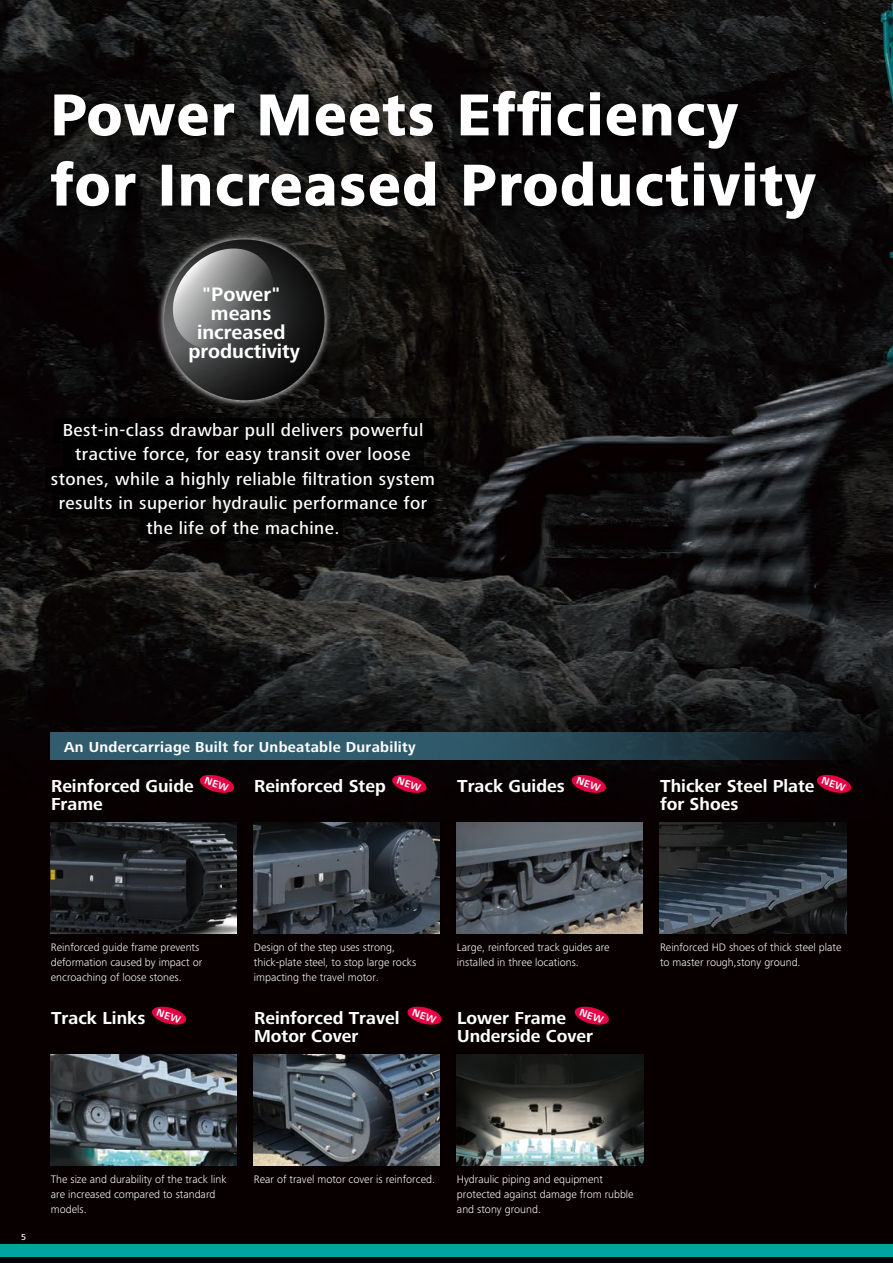
<style>
.page{position:relative;width:893px;height:1263px;background:#fff}
.page>*{position:absolute;margin:0;border:0;box-sizing:border-box;transform-origin:0 0}
.t1{font:700 58.5px/70.2px "Frutiger Next Pro";letter-spacing:.05em;color:#fff}
.t2{font:700 20.25px/19.2px "Frutiger Next Pro";color:#fff;text-align:center}
.t3{font:500 18px/24.5px "Frutiger Next Pro";letter-spacing:.025em;color:#fff;text-align:center}
.t4{font:700 18px/18.5px "Frutiger Next Pro";color:#fff}
.t5{font:700 15px "Frutiger Next Pro";letter-spacing:.02em;color:#fff}
.t6{font:300 11.25px/15px "Frutiger Next Pro";color:#fff}
.t7{font:500 9px "Frutiger Next Pro";color:#fff}
</style>
<div class="page">
<img style="left:0;top:0;width:893px;height:1244px">
<img style="left:40px;top:74px;width:799px;height:166px">
<svg style="left:53px;top:94px;width:182px;height:43px;background:#3f3e3d"></svg>
<svg style="left:259px;top:90px;width:50px;height:46px;background:#4b4c4d"></svg>
<svg style="left:315px;top:94px;width:119px;height:43px;background:#4d4c4a"></svg>
<svg style="left:460px;top:90px;width:279px;height:60px;background:#2f2e2e"></svg>
<svg style="left:50px;top:160px;width:86px;height:47px;background:#393939"></svg>
<div style="left:162px;top:165px;width:10px;height:41px;border:2px solid #fff"></div>
<svg style="left:180px;top:161px;width:256px;height:46px;background:#3a3938"></svg>
<svg style="left:463px;top:161px;width:131px;height:46px;background:#363535"></svg>
<svg style="left:600px;top:162px;width:217px;height:58px;background:#2e2d2e"></svg>
<svg style="left:51px;top:733px;width:795px;height:26px;background:#284a59"></svg>
<img style="left:457px;top:1054px;width:186px;height:111px">
<img style="left:51px;top:1054px;width:186px;height:111px">
<img style="left:254px;top:1054px;width:186px;height:111px">
<img style="left:457px;top:823px;width:186px;height:110px">
<img style="left:51px;top:823px;width:186px;height:110px">
<img style="left:254px;top:823px;width:186px;height:110px">
<img style="left:660px;top:823px;width:186px;height:110px">
<img style="left:110px;top:185px;width:269px;height:233px">
<svg style="left:156px;top:239px;width:176px;height:169px;background:#3c3c3c"></svg>
<div style="left:53px;top:418px;width:380px;height:25px;background:#000"></div>
<div style="left:64px;top:443px;width:360px;height:24px;background:#000"></div>
<div style="left:46px;top:467px;width:392px;height:25px;background:#000"></div>
<div style="left:53px;top:492px;width:381px;height:24px;background:#000"></div>
<div style="left:140px;top:516px;width:202px;height:25px;background:#000"></div>
<svg style="left:0;top:1256px;width:893px;height:7px;background:#001716"></svg>
<div style="left:0;top:1244px;width:893px;height:12px;background:#00a5a0"></div>
<svg style="left:198px;top:774px;width:37px;height:20px"></svg>
<svg style="left:391px;top:774px;width:37px;height:20px"></svg>
<svg style="left:570px;top:774px;width:37px;height:20px"></svg>
<svg style="left:815px;top:774px;width:37px;height:20px"></svg>
<svg style="left:151px;top:1005px;width:37px;height:21px"></svg>
<svg style="left:406px;top:1005px;width:37px;height:21px"></svg>
<svg style="left:573px;top:1005px;width:37px;height:21px"></svg>
<h1 class="t1" style="left:51px;top:80px;width:765px">Power Meets Efficiency for Increased Productivity</h1>
<h2 class="t2" style="left:188px;top:284px;width:113px">"Power" means increased productivity</h2>
<h3 class="t3" style="left:51px;top:417px;width:386px">Best-in-class drawbar pull delivers powerful tractive force, for easy transit over loose stones, while a highly reliable filtration system results in superior hydraulic performance for the life of the machine.</h3>
<h3 class="t5" style="left:64px;top:738px;width:353px">An Undercarriage Built for Unbeatable Durability</h3>
<h3 class="t4" style="left:51px;top:776px;width:144px">Reinforced Guide<br>Frame</h3>
<h3 class="t4" style="left:254px;top:776px;width:133px">Reinforced Step</h3>
<h3 class="t4" style="left:457px;top:776px;width:109px">Track Guides</h3>
<h3 class="t4" style="left:660px;top:776px;width:156px">Thicker Steel Plate for Shoes</h3>
<p class="t6" style="left:51px;top:940px;width:153px">Reinforced guide frame prevents deformation caused by impact or encroaching of loose stones.</p>
<p class="t6" style="left:457px;top:940px;width:154px">Large, reinforced track guides are installed in three locations.</p>
<p class="t6" style="left:660px;top:940px;width:183px">Reinforced HD shoes of thick steel plate to master rough,stony ground.</p>
<p class="t6" style="left:254px;top:940px;width:164px">Design of the step uses strong, thick-plate steel, to stop large rocks impacting the travel motor.</p>
<h3 class="t4" style="left:51px;top:1008px;width:96px">Track Links</h3>
<h3 class="t4" style="left:254px;top:1008px;width:147px">Reinforced Travel<br>Motor Cover</h3>
<h3 class="t4" style="left:457px;top:1008px;width:137px">Lower Frame<br>Underside Cover</h3>
<p class="t7" style="left:21px;top:1232px;width:7px">5</p>
<p class="t6" style="left:51px;top:1171px;width:177px">The size and durability of the track link are increased compared to standard models.</p>
<p class="t6" style="left:254px;top:1171px;width:183px">Rear of travel motor cover is reinforced.</p>
<p class="t6" style="left:457px;top:1171px;width:178px">Hydraulic piping and equipment protected against damage from rubble and stony ground.</p>
</div>
